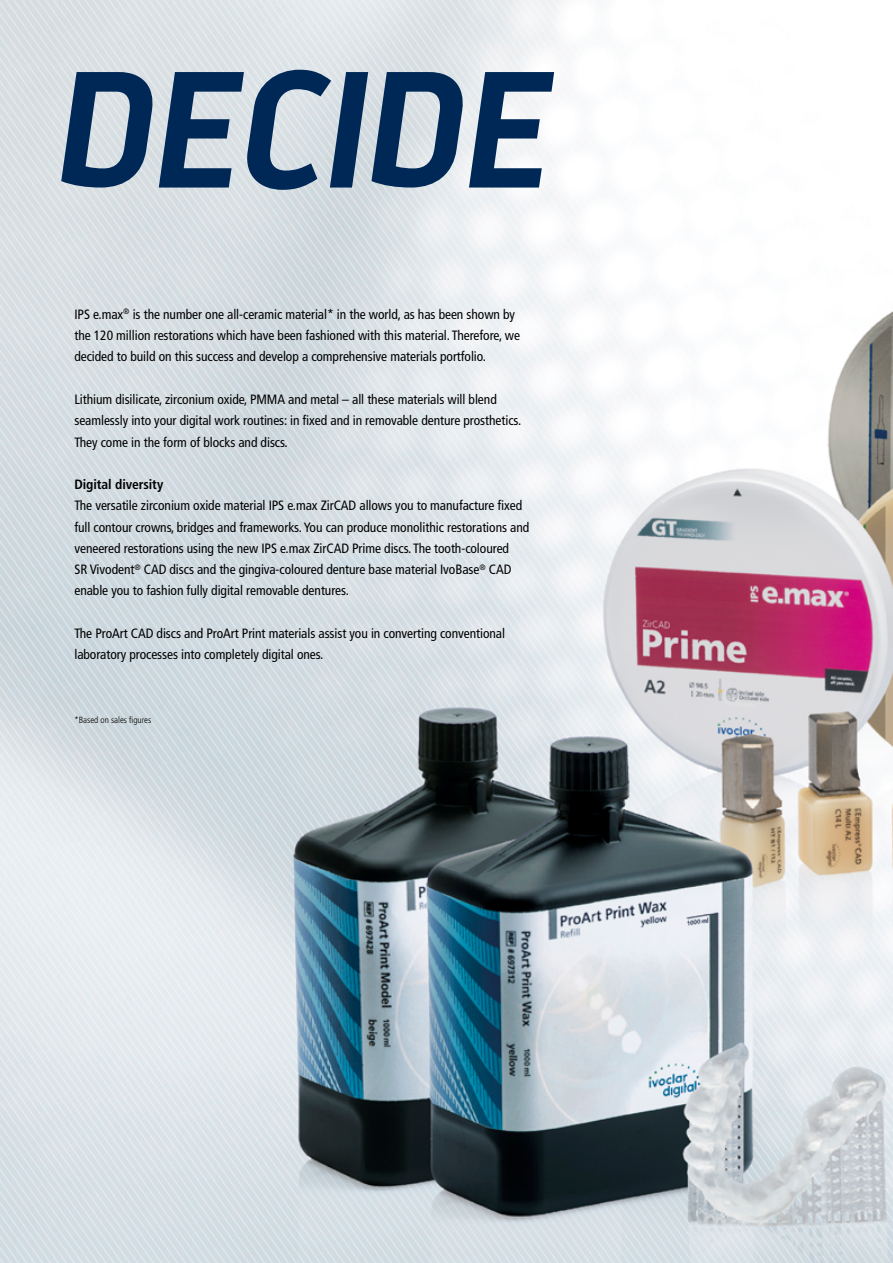
<style>
.page{position:relative;width:893px;height:1263px;background:#fff}
.page>*{position:absolute;margin:0;border:0;box-sizing:border-box;transform-origin:0 0}
.t1{font:italic 700 165px "Darwin Alt";color:#002856}
.t2{font:condensed 13.5px/21.3px "Frutiger";letter-spacing:-.005em;color:#000}
.t3{font:700 condensed 13.5px "Frutiger";letter-spacing:-.005em;color:#000}
.t4{font:300 condensed 9px "Frutiger";color:#000}
</style>
<div class="page">
<img style="left:0;top:0;width:893px;height:1263px">
<h1 class="t1" style="left:51px;top:29px;width:495px">DECIDE</h1>
<p class="t2" style="left:74px;top:304px;width:447px">IPS e.max<sup>®</sup> is the number one all-ceramic material* in the world, as has been shown by the 120 million restorations which have been fashioned with this material. Therefore, we decided to build on this success and develop a comprehensive materials portfolio.</p>
<p class="t2" style="left:74px;top:389px;width:448px">Lithium disilicate, zirconium oxide, PMMA and metal – all these materials will blend seamlessly into your digital work routines: in fixed and in removable denture prosthetics.<br>They come in the form of blocks and discs.</p>
<p class="t3" style="left:74px;top:476px;width:90px">Digital diversity</p>
<p class="t2" style="left:74px;top:495px;width:456px">The versatile zirconium oxide material IPS e.max ZirCAD allows you to manufacture fixed full contour crowns, bridges and frameworks. You can produce monolithic restorations and veneered restorations using the new IPS e.max ZirCAD Prime discs. The tooth-coloured<br>SR Vivodent<sup>®</sup> CAD discs and the gingiva-coloured denture base material IvoBase<sup>®</sup> CAD enable you to fashion fully digital removable dentures.</p>
<p class="t2" style="left:74px;top:623px;width:432px">The ProArt CAD discs and ProArt Print materials assist you in converting conventional laboratory processes into completely digital ones.</p>
<p class="t4" style="left:74px;top:715px;width:78px">*Based on sales figures</p>
</div>
